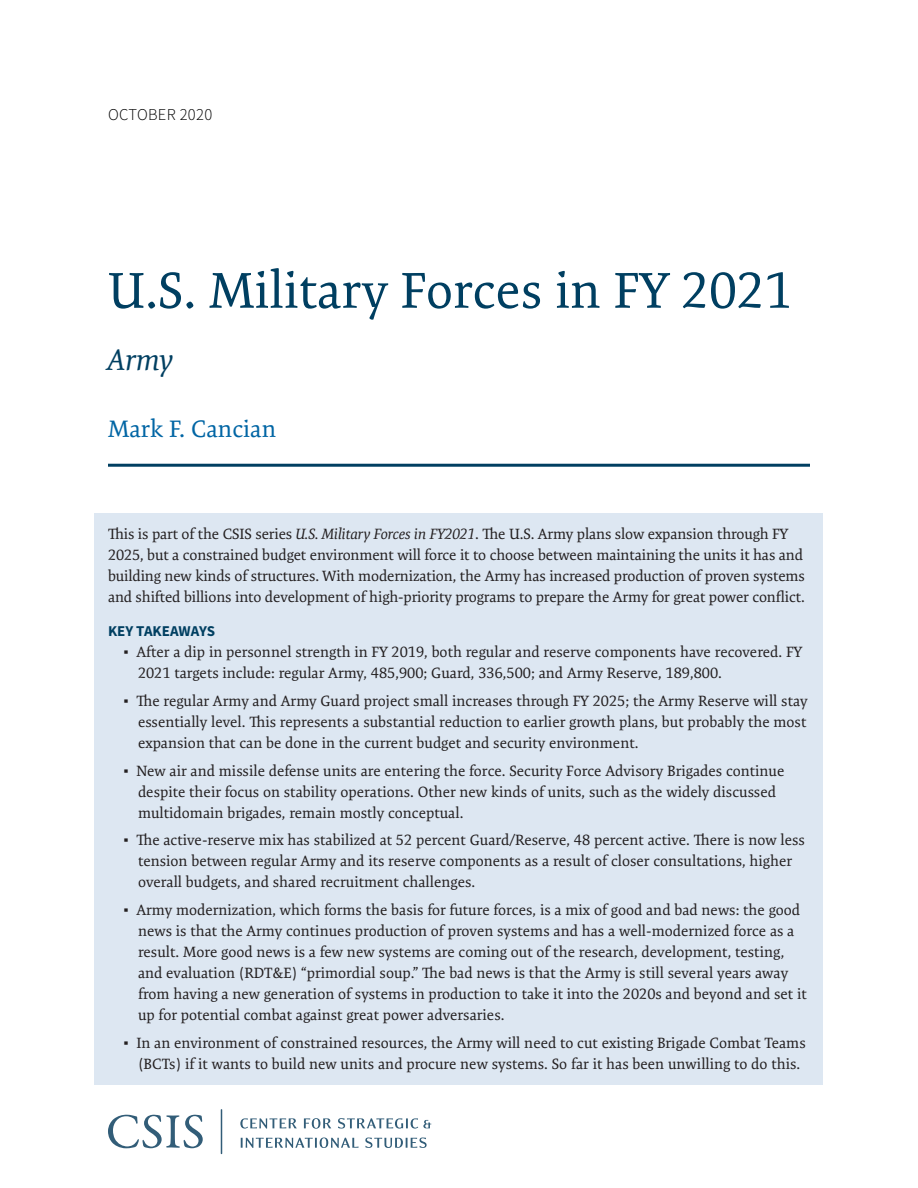
<style>
.page{position:relative;width:918px;height:1188px;background:#fff}
.page>*{position:absolute;margin:0;border:0;box-sizing:border-box;transform-origin:0 0}
.t1{font:51px "Expo Serif Pro";color:#003f61}
.t2{font:italic 30px "Expo Serif Pro";color:#003f61}
.t3{font:24px "Expo Serif Pro";color:#0065a4}
.t4{font:300 16.5px "Source Sans Pro";letter-spacing:.02em;color:#000}
.t5{font:15px/21px "Expo Serif Pro";color:#231f20}
.t6{font:700 15px "Source Sans Pro";color:#003f61}
.s1{font-style:italic}
.s2{font-family:"Times New Roman"}
</style>
<div class="page">
<div style="left:94px;top:514px;width:730px;height:571px;background:#dde7f2"></div>
<hr style="left:108px;top:464px;width:702px;height:3px;background:#003f61">
<svg style="left:108px;top:1115px;width:95px;height:33px"></svg>
<hr style="left:221px;top:1109px;width:1px;height:45px;background:#325d78">
<svg style="left:240px;top:1118px;width:57px;height:11px"></svg>
<svg style="left:304px;top:1118px;width:27px;height:11px"></svg>
<svg style="left:338px;top:1118px;width:93px;height:11px"></svg>
<svg style="left:241px;top:1138px;width:118px;height:10px"></svg>
<svg style="left:365px;top:1138px;width:62px;height:10px"></svg>
<p class="t4" style="left:108px;top:105px;width:106px">OCTOBER 2020</p>
<h1 class="t1" style="left:108px;top:260px;width:686px">U.S. Military Forces in FY 2021</h1>
<h2 class="t2" style="left:108px;top:342px;width:67px">Army</h2>
<h3 class="t3" style="left:108px;top:414px;width:170px">Mark F. Cancian</h3>
<p class="t5" style="left:108px;top:523px;width:698px">This is part of the CSIS series <span class="s1">U.S. Military Forces in FY2021</span>. The U.S. Army plans slow expansion through FY 2025, but a constrained budget environment will force it to choose between maintaining the units it has and building new kinds of structures. With modernization, the Army has increased production of proven systems and shifted billions into development of high-priority programs to prepare the Army for great power conflict.</p>
<p class="t6" style="left:108px;top:621px;width:109px">KEY TAKEAWAYS</p>
<p class="t5" style="left:138px;top:642px;width:666px;text-indent:-14px"><span class="s2">▪</span> After a dip in personnel strength in FY 2019, both regular and reserve components have recovered. FY<br>2021 targets include: regular Army, 485,900; Guard, 336,500; and Army Reserve, 189,800.</p>
<p class="t5" style="left:138px;top:690px;width:671px;text-align:justify;text-indent:-14px"><span class="s2">▪</span> The regular Army and Army Guard project small increases through FY 2025; the Army Reserve will stay essentially level. This represents a substantial reduction to earlier growth plans, but probably the most expansion that can be done in the current budget and security environment.</p>
<p class="t5" style="left:138px;top:760px;width:648px;text-indent:-14px"><span class="s2">▪</span> New air and missile defense units are entering the force. Security Force Advisory Brigades continue despite their focus on stability operations. Other new kinds of units, such as the widely discussed multidomain brigades, remain mostly conceptual.</p>
<p class="t5" style="left:138px;top:830px;width:668px;text-indent:-14px"><span class="s2">▪</span> The active-reserve mix has stabilized at 52 percent Guard/Reserve, 48 percent active. There is now less tension between regular Army and its reserve components as a result of closer consultations, higher overall budgets, and shared recruitment challenges.</p>
<p class="t5" style="left:138px;top:900px;width:670px;text-indent:-14px"><span class="s2">▪</span> Army modernization, which forms the basis for future forces, is a mix of good and bad news: the good news is that the Army continues production of proven systems and has a well-modernized force as a result. More good news is a few new systems are coming out of the research, development, testing, and evaluation (RDT&amp;E) “primordial soup.” The bad news is that the Army is still several years away from having a new generation of systems in production to take it into the 2020s and beyond and set it up for potential combat against great power adversaries.</p>
<p class="t5" style="left:138px;top:1032px;width:669px;text-indent:-14px"><span class="s2">▪</span> In an environment of constrained resources, the Army will need to cut existing Brigade Combat Teams (BCTs) if it wants to build new units and procure new systems. So far it has been unwilling to do this.</p>
</div>
